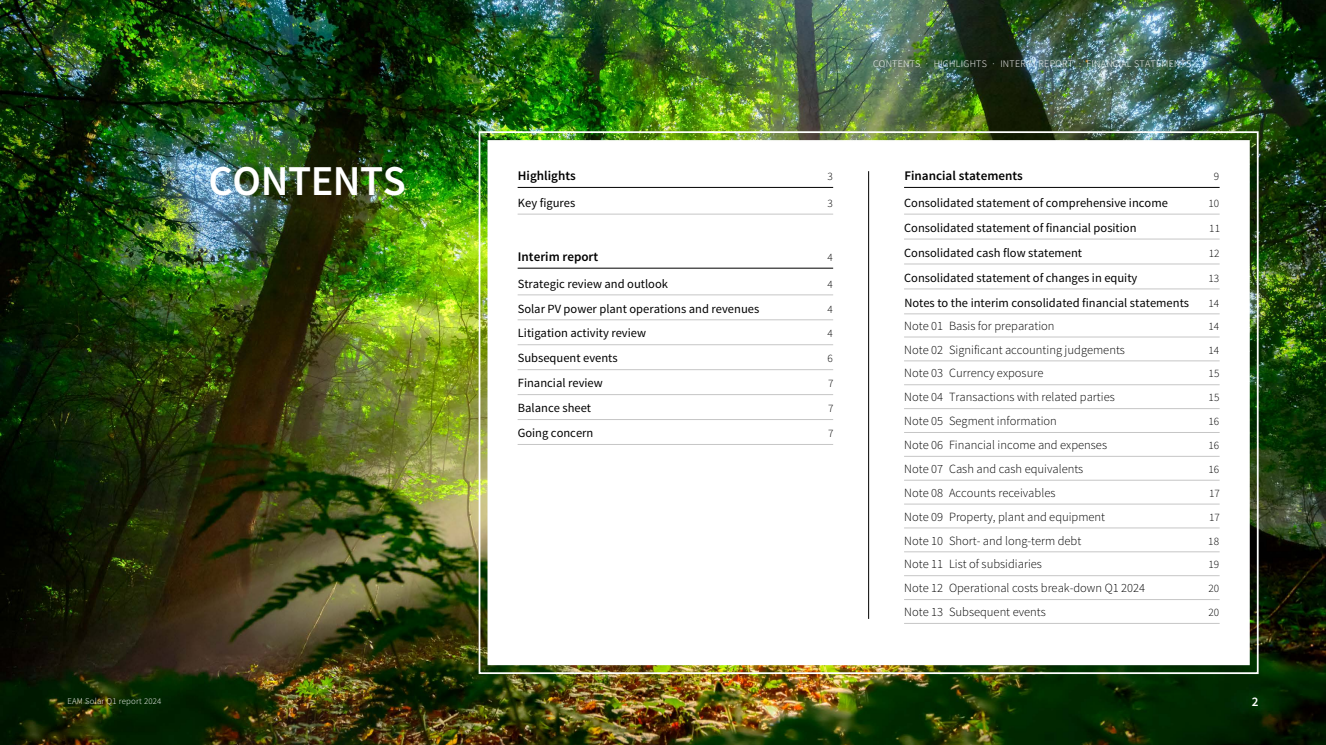
<style>
.page{position:relative;width:1326px;height:745px;background:#fff}
.page>*{position:absolute;margin:0;border:0;box-sizing:border-box;transform-origin:0 0}
.Heading{font:600 42.5px "Source Sans Pro";letter-spacing:-.01em;color:#fff}
.t1{font:600 13.12px "Source Sans Pro";color:#000}
.t2{font:600 13.12px "Source Sans Pro";color:#fff}
.t3{font:300 12.5px "Source Sans Pro";color:#000}
.t4{font:12.5px "Source Sans Pro";color:#000}
.t5{font:300 11.25px "Source Sans Pro";color:#000}
.t6{font:300 10px "Source Sans Pro";letter-spacing:.03em;color:#fff}
.t7{font:300 8.75px "Source Sans Pro";letter-spacing:.025em;color:#fff}
</style>
<div class="page">
<img style="left:0;top:0;width:1325px;height:744px">
<img style="left:477px;top:130px;width:782px;height:544px">
<svg style="left:486px;top:139px;width:764px;height:526px"></svg>
<h1 class="Heading" style="left:208px;top:154px;width:199px">CONTENTS</h1>
<p class="t6" style="left:873px;top:58px;width:320px">CONTENTS · HIGHLIGHTS · INTERIM REPORT · FINANCIAL STATEMENTS</p>
<p class="t1" style="left:518px;top:167px;width:59px">Highlights</p>
<p class="t5" style="left:827px;top:169px;width:7px">3</p>
<p class="t4" style="left:518px;top:195px;width:59px">Key figures</p>
<p class="t5" style="left:827px;top:196px;width:7px">3</p>
<p class="t1" style="left:518px;top:248px;width:82px">Interim report</p>
<p class="t5" style="left:827px;top:250px;width:7px">4</p>
<p class="t4" style="left:517px;top:275px;width:152px">Strategic review and outlook</p>
<p class="t5" style="left:827px;top:277px;width:7px">4</p>
<p class="t4" style="left:517px;top:300px;width:243px">Solar PV power plant operations and revenues</p>
<p class="t5" style="left:827px;top:302px;width:7px">4</p>
<p class="t4" style="left:518px;top:325px;width:130px">Litigation activity review</p>
<p class="t5" style="left:827px;top:326px;width:7px">4</p>
<p class="t4" style="left:517px;top:350px;width:101px">Subsequent events</p>
<p class="t5" style="left:827px;top:351px;width:7px">6</p>
<p class="t4" style="left:518px;top:375px;width:86px">Financial review</p>
<p class="t5" style="left:828px;top:376px;width:7px">7</p>
<p class="t4" style="left:518px;top:400px;width:75px">Balance sheet</p>
<p class="t5" style="left:828px;top:401px;width:7px">7</p>
<p class="t4" style="left:517px;top:425px;width:77px">Going concern</p>
<p class="t5" style="left:828px;top:426px;width:7px">7</p>
<p class="t1" style="left:904px;top:167px;width:120px">Financial statements</p>
<p class="t5" style="left:1213px;top:169px;width:7px">9</p>
<p class="t4" style="left:904px;top:195px;width:265px">Consolidated statement of comprehensive income</p>
<p class="t5" style="left:1208px;top:196px;width:12px">10</p>
<p class="t4" style="left:904px;top:220px;width:234px">Consolidated statement of financial position</p>
<p class="t5" style="left:1209px;top:221px;width:12px">11</p>
<p class="t4" style="left:904px;top:244px;width:179px">Consolidated cash flow statement</p>
<p class="t5" style="left:1208px;top:246px;width:12px">12</p>
<p class="t4" style="left:904px;top:269px;width:235px">Consolidated statement of changes in equity</p>
<p class="t5" style="left:1208px;top:271px;width:12px">13</p>
<p class="t4" style="left:904px;top:294px;width:286px">Notes to the interim consolidated financial statements</p>
<p class="t5" style="left:1208px;top:296px;width:12px">14</p>
<p class="t3" style="left:904px;top:318px;width:152px">Note 01 Basis for preparation</p>
<p class="t5" style="left:1208px;top:319px;width:12px">14</p>
<p class="t3" style="left:904px;top:341px;width:222px">Note 02 Significant accounting judgements</p>
<p class="t5" style="left:1208px;top:343px;width:12px">14</p>
<p class="t3" style="left:904px;top:365px;width:141px">Note 03 Currency exposure</p>
<p class="t5" style="left:1208px;top:366px;width:12px">15</p>
<p class="t3" style="left:904px;top:389px;width:212px">Note 04 Transactions with related parties</p>
<p class="t5" style="left:1208px;top:390px;width:12px">15</p>
<p class="t3" style="left:904px;top:413px;width:154px">Note 05 Segment information</p>
<p class="t5" style="left:1208px;top:414px;width:12px">16</p>
<p class="t3" style="left:904px;top:437px;width:204px">Note 06 Financial income and expenses</p>
<p class="t5" style="left:1208px;top:438px;width:12px">16</p>
<p class="t3" style="left:904px;top:461px;width:180px">Note 07 Cash and cash equivalents</p>
<p class="t5" style="left:1208px;top:462px;width:12px">16</p>
<p class="t3" style="left:904px;top:484px;width:153px">Note 08 Accounts receivables</p>
<p class="t5" style="left:1208px;top:486px;width:12px">17</p>
<p class="t3" style="left:904px;top:508px;width:202px">Note 09 Property, plant and equipment</p>
<p class="t5" style="left:1208px;top:509px;width:12px">17</p>
<p class="t3" style="left:904px;top:532px;width:178px">Note 10 Short- and long-term debt</p>
<p class="t5" style="left:1208px;top:533px;width:12px">18</p>
<p class="t3" style="left:904px;top:556px;width:139px">Note 11 List of subsidiaries</p>
<p class="t5" style="left:1208px;top:557px;width:12px">19</p>
<p class="t3" style="left:904px;top:580px;width:242px">Note 12 Operational costs break-down Q1 2024</p>
<p class="t5" style="left:1208px;top:581px;width:12px">20</p>
<p class="t3" style="left:904px;top:604px;width:143px">Note 13 Subsequent events</p>
<p class="t5" style="left:1208px;top:605px;width:12px">20</p>
<p class="t7" style="left:67px;top:695px;width:96px">EAM Solar Q1 report 2024</p>
<p class="t2" style="left:1251px;top:692px;width:8px">2</p>
</div>
